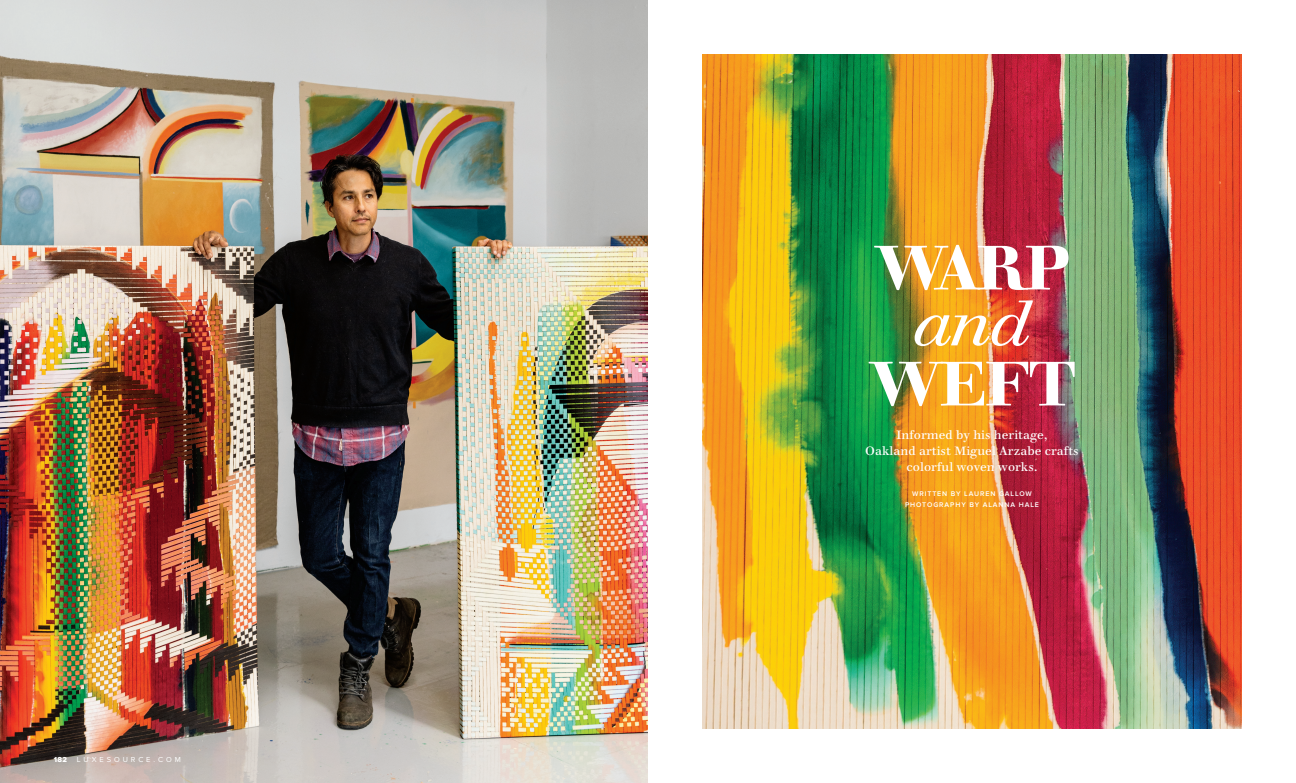
<style>
.page{position:relative;width:1296px;height:783px;background:#fff}
.page>*{position:absolute;margin:0;border:0;box-sizing:border-box;transform-origin:0 0}
.Headline_Proxima_Side_Light{font:600 62px/58px "Walbaum 18 pt";letter-spacing:-.055em;color:#fff;text-align:center}
.Dek{font:12px/16px "Walbaum 12 pt";letter-spacing:.005em;color:#fff;text-align:center}
.Luxesource_com_Left{font:7.5px "Proxima Nova";letter-spacing:.39em;color:#fff}
.LX_Folio_Number{font:7.5px "Proxima Nova Extrabld";color:#fff}
.Byline_Line2{font:600 7px/11px "Proxima Nova";letter-spacing:.13em;color:#fff;text-align:center}
.s1{font-weight:400;font-style:italic}
</style>
<div class="page">
<img style="left:702px;top:54px;width:540px;height:675px">
<img style="left:0;top:0;width:648px;height:783px">
<p class="LX_Folio_Number" style="left:54px;top:755px;width:15px">182</p>
<p class="Luxesource_com_Left" style="left:77px;top:755px;width:105px">LUXESOURCE.COM</p>
<p class="Headline_Proxima_Side_Light" style="left:868px;top:233px;width:209px">WARP <span class="s1">and<br></span>WEFT</p>
<p class="Dek" style="left:865px;top:425px;width:215px">Informed by his heritage,<br>Oakland artist Miguel Arzabe crafts colorful woven works.</p>
<p class="Byline_Line2" style="left:905px;top:488px;width:135px">WRITTEN BY LAUREN GALLOW<br>PHOTOGRAPHY BY ALANNA HALE</p>
</div>
